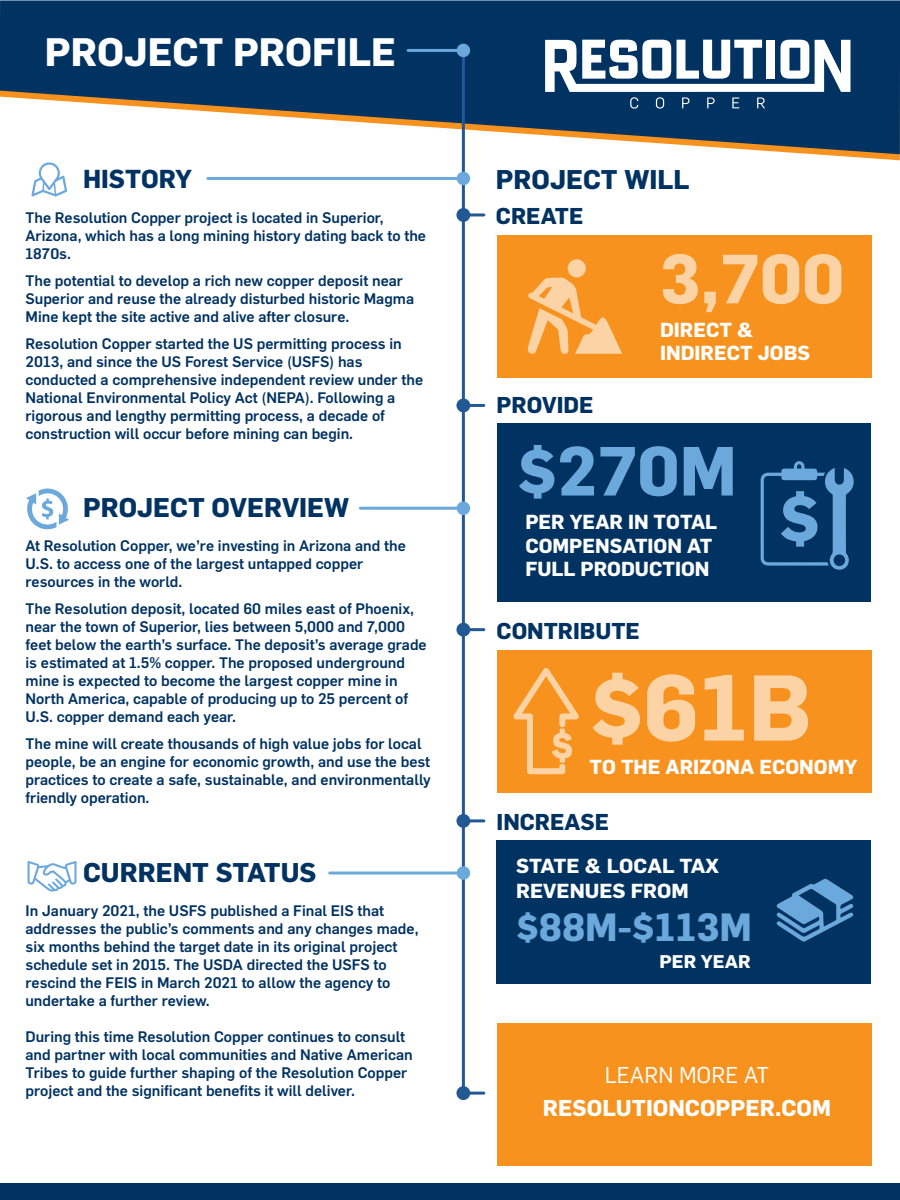
<style>
.page{position:relative;width:900px;height:1200px;background:#fff}
.page>*{position:absolute;margin:0;border:0;box-sizing:border-box;transform-origin:0 0}
.t1{font:700 91.35px "Flama";color:#fcd3a5}
.t2{font:700 68.1px "Flama";color:#6ba8db}
.t3{font:700 68.1px "Flama";color:#fcd3a5}
.t4{font:700 39px "Flama";color:#fff}
.t5{font:700 38.55px "Flama";color:#6ba8db}
.t6{font:700 26.55px "Flama";color:#003262}
.t7{font:700 25.5px "Flama";color:#003262}
.t8{font:700 22.5px "Flama";color:#003262}
.t9{font:700 22.5px "Flama";color:#fff}
.t10{font:22.5px "Flama";color:#fff}
.t11{font:700 19.95px/23.2px "Flama";color:#fff}
.t12{font:700 18px "Flama";color:#fff}
.t13{font:500 15px/18px "Flama";color:#003262}
</style>
<div class="page">
<svg style="left:0;top:0;width:900px;height:154px;fill:#003262"></svg>
<div style="left:497px;top:423px;width:374px;height:179px;background:#003262"></div>
<svg style="left:761px;top:461px;width:93px;height:109px"></svg>
<div style="left:497px;top:650px;width:374px;height:142px;background:#f7921e"></div>
<svg style="left:513px;top:668px;width:66px;height:107px"></svg>
<div style="left:497px;top:840px;width:374px;height:144px;background:#003262"></div>
<svg style="left:776px;top:879px;width:78px;height:63px"></svg>
<div style="left:497px;top:235px;width:374px;height:143px;background:#f7921e"></div>
<svg style="left:528px;top:277px;width:94px;height:77px"></svg>
<div style="left:568px;top:259px;width:18px;height:18px;background:#fcd3a5;border-radius:50%"></div>
<div style="left:497px;top:1023px;width:375px;height:143px;background:#f7921e"></div>
<svg style="left:31px;top:162px;width:36px;height:35px"></svg>
<svg style="left:26px;top:488px;width:43px;height:42px"></svg>
<svg style="left:28px;top:861px;width:49px;height:31px"></svg>
<hr style="left:462px;top:56px;width:3px;height:1037px;background:#225893">
<div style="left:457px;top:44px;width:12px;height:12px;background:#6ba8db;border-radius:50%"></div>
<div style="left:457px;top:44px;width:13px;height:13px;border:2px solid #6ba8db;border-radius:50%"></div>
<svg style="left:545px;top:40px;width:306px;height:69px"></svg>
<div style="left:457px;top:209px;width:12px;height:12px;background:#225893;border-radius:50%"></div>
<div style="left:456px;top:208px;width:14px;height:14px;border:2px solid #225893;border-radius:50%"></div>
<hr style="left:463px;top:213px;width:21px;height:3px;background:#225893">
<div style="left:457px;top:399px;width:12px;height:12px;background:#225893;border-radius:50%"></div>
<div style="left:456px;top:399px;width:14px;height:13px;border:2px solid #225893;border-radius:50%"></div>
<hr style="left:463px;top:404px;width:21px;height:3px;background:#225893">
<div style="left:457px;top:624px;width:12px;height:12px;background:#225893;border-radius:50%"></div>
<div style="left:456px;top:623px;width:14px;height:14px;border:2px solid #225893;border-radius:50%"></div>
<hr style="left:463px;top:628px;width:21px;height:3px;background:#225893">
<div style="left:457px;top:815px;width:12px;height:12px;background:#225893;border-radius:50%"></div>
<div style="left:456px;top:814px;width:14px;height:14px;border:2px solid #225893;border-radius:50%"></div>
<hr style="left:463px;top:819px;width:21px;height:3px;background:#225893">
<div style="left:457px;top:1087px;width:12px;height:12px;background:#225893;border-radius:50%"></div>
<div style="left:456px;top:1086px;width:14px;height:14px;border:2px solid #225893;border-radius:50%"></div>
<hr style="left:463px;top:1092px;width:21px;height:3px;background:#225893">
<div style="left:457px;top:867px;width:12px;height:12px;background:#6ba8db;border-radius:50%"></div>
<div style="left:457px;top:866px;width:13px;height:14px;border:2px solid #6ba8db;border-radius:50%"></div>
<hr style="left:330px;top:872px;width:133px;height:3px;background:#6ba8db">
<div style="left:457px;top:502px;width:12px;height:12px;background:#6ba8db;border-radius:50%"></div>
<div style="left:457px;top:502px;width:13px;height:13px;border:2px solid #6ba8db;border-radius:50%"></div>
<hr style="left:360px;top:507px;width:103px;height:3px;background:#6ba8db">
<div style="left:457px;top:172px;width:12px;height:12px;background:#6ba8db;border-radius:50%"></div>
<div style="left:457px;top:172px;width:13px;height:13px;border:2px solid #6ba8db;border-radius:50%"></div>
<hr style="left:208px;top:177px;width:255px;height:3px;background:#6ba8db">
<hr style="left:408px;top:49px;width:55px;height:3px;background:#6ba8db">
<div style="left:0;top:1184px;width:900px;height:16px;background:#003262"></div>
<h3 class="t4" style="left:45px;top:29px;width:353px">PROJECT PROFILE</h3>
<h3 class="t7" style="left:83px;top:164px;width:110px">HISTORY</h3>
<p class="t13" style="left:26px;top:207px;width:402px">The Resolution Copper project is located in Superior,<br>Arizona, which has a long mining history dating back to the<br>1870s.</p>
<p class="t13" style="left:26px;top:270px;width:390px">The potential to develop a rich new copper deposit near<br>Superior and reuse the already disturbed historic Magma<br>Mine kept the site active and alive after closure.</p>
<p class="t13" style="left:26px;top:333px;width:399px">Resolution Copper started the US permitting process in 2013, and since the US Forest Service (USFS) has conducted a comprehensive independent review under the National Environmental Policy Act (NEPA). Following a rigorous and lengthy permitting process, a decade of construction will occur before mining can begin.</p>
<h3 class="t6" style="left:83px;top:491px;width:268px">PROJECT OVERVIEW</h3>
<p class="t13" style="left:26px;top:536px;width:382px">At Resolution Copper, we’re investing in Arizona and the<br>U.S. to access one of the largest untapped copper resources in the world.</p>
<p class="t13" style="left:26px;top:599px;width:403px">The Resolution deposit, located 60 miles east of Phoenix, near the town of Superior, lies between 5,000 and 7,000 feet below the earth’s surface. The deposit’s average grade is estimated at 1.5% copper. The proposed underground mine is expected to become the largest copper mine in North America, capable of producing up to 25 percent of U.S. copper demand each year.</p>
<p class="t13" style="left:26px;top:734px;width:407px">The mine will create thousands of high value jobs for local people, be an engine for economic growth, and use the best practices to create a safe, sustainable, and environmentally friendly operation.</p>
<h3 class="t6" style="left:83px;top:856px;width:235px">CURRENT STATUS</h3>
<p class="t13" style="left:26px;top:900px;width:395px">In January 2021, the USFS published a Final EIS that addresses the public’s comments and any changes made, six months behind the target date in its original project schedule set in 2015. The USDA directed the USFS to rescind the FEIS in March 2021 to allow the agency to undertake a further review.</p>
<p class="t13" style="left:26px;top:1026px;width:389px">During this time Resolution Copper continues to consult and partner with local communities and Native American Tribes to guide further shaping of the Resolution Copper project and the significant benefits it will deliver.</p>
<h3 class="t6" style="left:496px;top:163px;width:195px">PROJECT WILL</h3>
<h3 class="t8" style="left:496px;top:202px;width:89px">CREATE</h3>
<h2 class="t3" style="left:660px;top:238px;width:186px">3,700</h2>
<h3 class="t11" style="left:660px;top:317px;width:151px">DIRECT &amp;<br>INDIRECT JOBS</h3>
<h3 class="t8" style="left:497px;top:392px;width:98px">PROVIDE</h3>
<h2 class="t2" style="left:517px;top:430px;width:221px">$270M</h2>
<h3 class="t11" style="left:525px;top:510px;width:193px">PER YEAR IN TOTAL<br>COMPENSATION AT<br>FULL PRODUCTION</h3>
<h3 class="t8" style="left:497px;top:617px;width:145px">CONTRIBUTE</h3>
<h1 class="t1" style="left:590px;top:653px;width:223px">$61B</h1>
<h3 class="t11" style="left:590px;top:755px;width:269px">TO THE ARIZONA ECONOMY</h3>
<h3 class="t8" style="left:497px;top:808px;width:114px">INCREASE</h3>
<h3 class="t11" style="left:516px;top:853px;width:204px;line-height:24.9px">STATE &amp; LOCAL TAX<br>REVENUES FROM</h3>
<h3 class="t5" style="left:516px;top:903px;width:237px">$88M-$113M</h3>
<p class="t12" style="left:659px;top:951px;width:93px">PER YEAR</p>
<h3 class="t10" style="left:605px;top:1061px;width:166px">LEARN MORE AT</h3>
<h3 class="t9" style="left:543px;top:1094px;width:289px">RESOLUTIONCOPPER.COM</h3>
</div>
